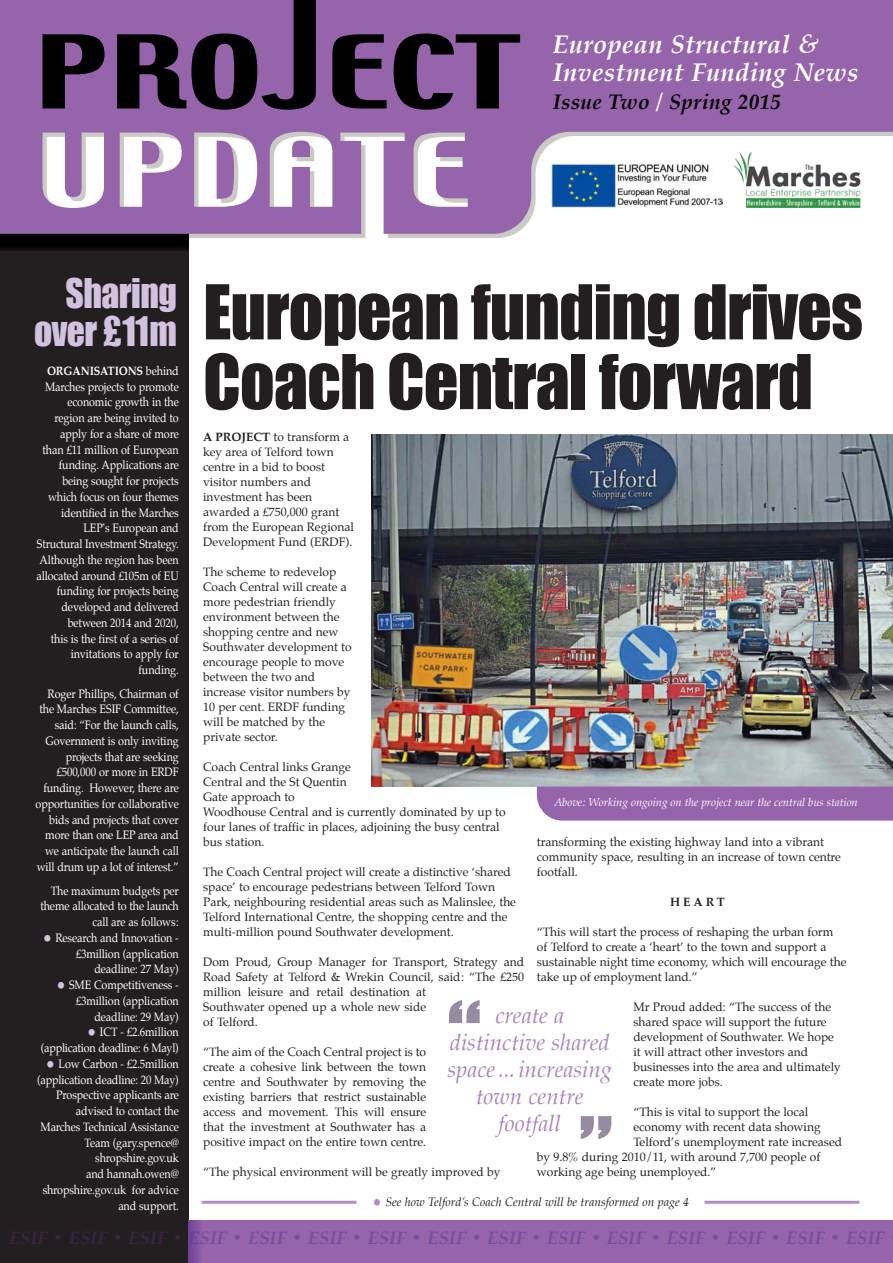
<style>
.page{position:relative;width:893px;height:1263px;background:#fff}
.page>*{position:absolute;margin:0;border:0;box-sizing:border-box;transform-origin:0 0}
.t1{font:69.75px/69.8px "Impact";letter-spacing:-.015em;color:#231f20}
.t2{font:37.5px/37.5px "Impact";letter-spacing:-.015em;color:#d3c2df;text-align:right;scale:.95 1}
.t3{font:italic 700 25.5px/28px "Palatino";letter-spacing:.015em;color:#fff}
.t4{font:italic 22.5px/27px "Palatino";color:#aa84bc;text-align:center}
.t5{font:italic 700 21px "Palatino";letter-spacing:.015em;color:#000001}
.t6{font:italic 700 18px "Palatino";letter-spacing:.01em;color:#764fa0}
.t7{font:12px/15px "Palatino";color:#231f20}
.t8{font:12px/15.8px "Palatino";letter-spacing:-.01em;color:#fff;text-align:right;scale:.9 1}
.t9{font:italic 12px "Palatino";color:#231f20}
.t10{font:700 12px "Palatino";letter-spacing:.25em;color:#231f20}
.t11{font:italic 11.25px "Palatino";letter-spacing:-.005em;color:#fff}
.s1{color:#fff}
.s2{font-weight:700}
.s3{font-size:19.5px;color:#d3c2df}
.s4{font-style:normal;font-size:19.5px;color:#b290c3}
.s5{color:#3a2344}
.s6{color:#6b3f98}
</style>
<div class="page">
<svg style="left:449px;top:1000px;width:30px;height:23px"></svg>
<svg style="left:580px;top:1116px;width:31px;height:23px"></svg>
<div style="left:0;top:1220px;width:892px;height:43px;background:#9664aa"></div>
<div style="left:0;top:234px;width:189px;height:1029px;background:#231f20"></div>
<img style="left:371px;top:434px;width:521px;height:353px">
<div style="left:0;top:234px;width:189px;height:17px;background:linear-gradient(to right,#030102,#030102)"></div>
<svg style="left:0;top:0;width:892px;height:234px;fill:#9664aa"></svg>
<svg style="left:43px;top:0;width:477px;height:110px;background:#5f3f6c"></svg>
<svg style="left:189px;top:1220px;width:11px;height:43px"></svg>
<div style="left:537px;top:787px;width:355px;height:34px;background:#9664aa"></div>
<hr style="left:202px;top:1201px;width:154px;height:3px;background:#b290c3">
<hr style="left:704px;top:1201px;width:155px;height:3px;background:#b290c3">
<h3 class="t3" style="left:552px;top:32px;width:307px">European Structural &amp;<br>Investment Funding News</h3>
<h3 class="t5" style="left:552px;top:91px;width:230px">Issue Two <span class="s1">/</span> Spring 2015</h3>
<h2 class="t2" style="left:34px;top:275px;width:152px">Sharing over £11m</h2>
<p class="t8" style="left:36px;top:364px;width:160px"><span class="s2">ORGANISATIONS</span> behind<br>Marches projects to promote economic growth in the region are being invited to apply for a share of more than £11 million of European funding. Applications are being sought for projects which focus on four themes identified in the Marches<br>LEP's European and<br>Structural Investment Strategy.<br>Although the region has been allocated around £105m of EU funding for projects being developed and delivered between 2014 and 2020,<br>this is the first of a series of invitations to apply for funding.</p>
<p class="t8" style="left:36px;top:687px;width:161px">Roger Phillips, Chairman of the Marches ESIF Committee, said: “For the launch calls,<br>Government is only inviting projects that are seeking £500,000 or more in ERDF funding. However, there are opportunities for collaborative bids and projects that cover more than one LEP area and we anticipate the launch call will drum up a lot of interest.”</p>
<p class="t8" style="left:40px;top:883px;width:155px">The maximum budgets per theme allocated to the launch call are as follows:</p>
<p class="t8" style="left:42px;top:931px;width:153px"><span class="s3">•</span> Research and Innovation - £3million (application deadline: 27 May)</p>
<p class="t8" style="left:56px;top:978px;width:138px"><span class="s3">•</span> SME Competitiveness - £3million (application deadline: 29 May)</p>
<p class="t8" style="left:41px;top:1025px;width:155px"><span class="s3">•</span> ICT - £2.6million (application deadline: 6 Mayl)</p>
<p class="t8" style="left:37px;top:1057px;width:159px"><span class="s3">•</span> Low Carbon - £2.5million (application deadline: 20 May)<br>Prospective applicants are advised to contact the<br>Marches Technical Assistance<br>Team (gary.spence@ shropshire.gov.uk<br>and hannah.owen@ shropshire.gov.uk for advice and support.</p>
<h1 class="t1" style="left:203px;top:277px;width:661px">European funding drives<br>Coach Central forward</h1>
<p class="t7" style="left:203px;top:430px;width:152px"><span class="s2">A PROJECT</span> to transform a key area of Telford town centre in a bid to boost visitor numbers and investment has been awarded a £750,000 grant from the European Regional<br>Development Fund (ERDF).</p>
<p class="t7" style="left:203px;top:565px;width:150px">The scheme to redevelop<br>Coach Central will create a more pedestrian friendly environment between the shopping centre and new<br>Southwater development to encourage people to move between the two and increase visitor numbers by<br>10 per cent. ERDF funding will be matched by the private sector.</p>
<p class="t7" style="left:203px;top:760px;width:304px">Coach Central links Grange<br>Central and the St Quentin<br>Gate approach to<br>Woodhouse Central and is currently dominated by up to four lanes of traffic in places, adjoining the busy central bus station.</p>
<p class="t7" style="left:203px;top:865px;width:314px">The Coach Central project will create a distinctive ‘shared space’ to encourage pedestrians between Telford Town Park, neighbouring residential areas such as Malinslee, the Telford International Centre, the shopping centre and the multi-million pound Southwater development.</p>
<p class="t7" style="left:203px;top:955px;width:322px">Dom Proud, Group Manager for Transport, Strategy and Road Safety at Telford &amp; Wrekin Council, said: “The £250 million leisure and retail destination at<br>Southwater opened up a whole new side<br>of Telford.</p>
<p class="t7" style="left:203px;top:1045px;width:224px;text-align:justify">“The aim of the Coach Central project is to create a cohesive link between the town centre and Southwater by removing the existing barriers that restrict sustainable access and movement. This will ensure that the investment at Southwater has a positive impact on the entire town centre.</p>
<p class="t7" style="left:203px;top:1165px;width:299px">“The physical environment will be greatly improved by</p>
<p class="t11" style="left:554px;top:797px;width:305px">Above: Working ongoing on the project near the central bus station</p>
<p class="t7" style="left:537px;top:835px;width:305px">transforming the existing highway land into a vibrant community space, resulting in an increase of town centre footfall.</p>
<p class="t10" style="left:670px;top:896px;width:56px">HEART</p>
<p class="t7" style="left:537px;top:925px;width:311px">“This will start the process of reshaping the urban form of Telford to create a ‘heart’ to the town and support a sustainable night time economy, which will encourage the take up of employment land.”</p>
<p class="t7" style="left:633px;top:1000px;width:209px">Mr Proud added: “The success of the shared space will support the future development of Southwater. We hope it will attract other investors and businesses into the area and ultimately create more jobs.</p>
<p class="t7" style="left:633px;top:1105px;width:176px">“This is vital to support the local</p>
<p class="t7" style="left:633px;top:1120px;width:189px">economy with recent data showing</p>
<p class="t7" style="left:633px;top:1135px;width:210px">Telford’s unemployment rate increased</p>
<p class="t7" style="left:537px;top:1150px;width:285px">by 9.8% during 2010/11, with around 7,700 people of</p>
<p class="t7" style="left:537px;top:1165px;width:181px">working age being unemployed.”</p>
<h3 class="t4" style="left:447px;top:1004px;width:166px">create a distinctive shared space ... increasing town centre footfall</h3>
<p class="t9" style="left:372px;top:1196px;width:319px"><span class="s4">•</span> See how Telford’s Coach Central will be transformed on page 4</p>
<h3 class="t6" style="left:9px;top:1229px;width:877px"><span class="s5">ESIF • ESIF • ESIF •</span> <span class="s6">E</span>SIF • ESIF • ESIF • ESIF • ESIF • ESIF • ESIF • ESIF • ESIF • ESIF • ESIF • ESIF</h3>
</div>
